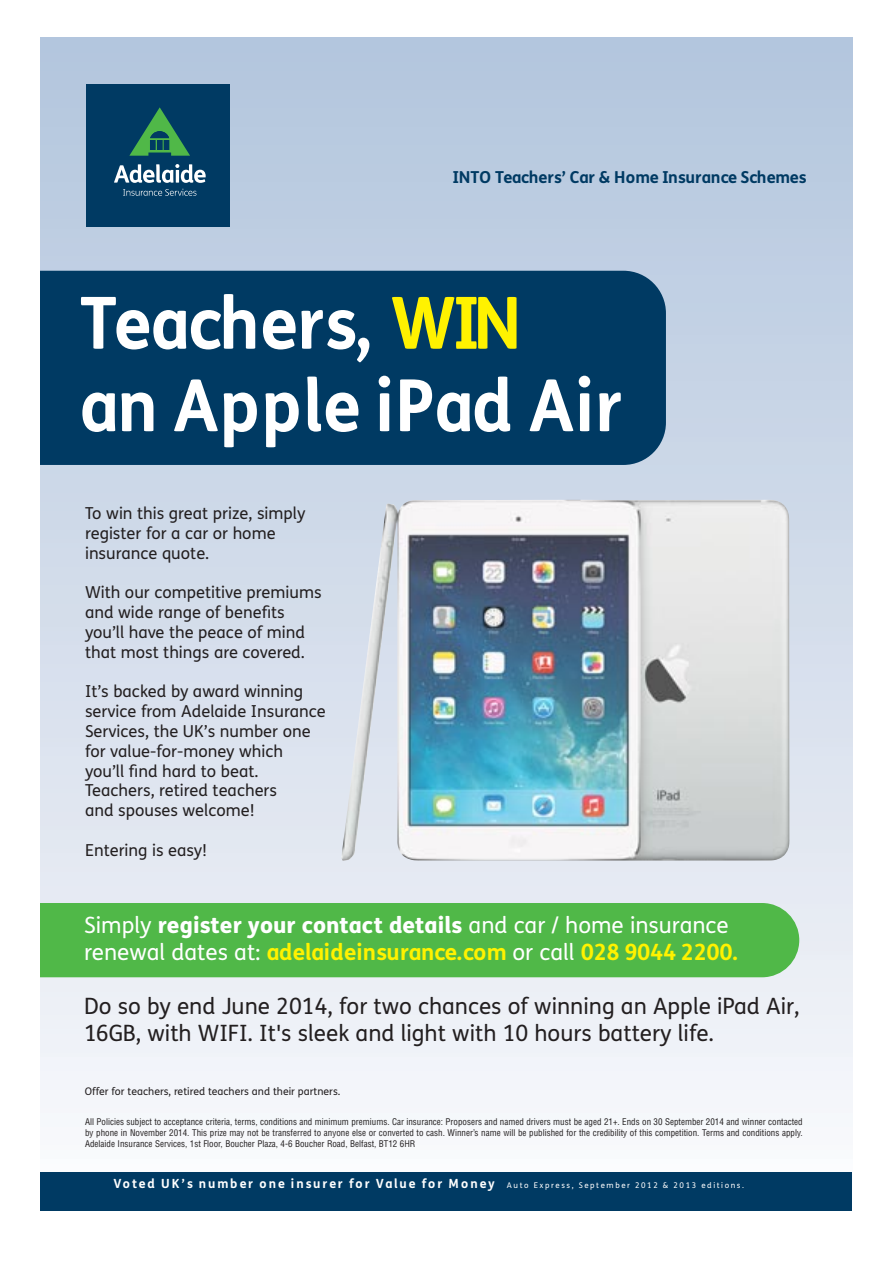
<style>
.page{position:relative;width:893px;height:1263px;background:#fff}
.page>*{position:absolute;margin:0;border:0;box-sizing:border-box;transform-origin:0 0}
.t1{font:700 72px/82.5px "FS Me";letter-spacing:-.005em;color:#fff;scale:.95 1}
.t2{font:22.5px/27px "FS Me";color:#231f20}
.t3{font:22.5px/27px "FS Me";color:#fff}
.t4{font:16.5px/19.8px "FS Me";color:#231f20}
.t5{font:700 16.5px "FS Me";letter-spacing:-.02em;color:#003a63}
.t6{font:700 12.6px "FS Me";letter-spacing:.155em;color:#fff}
.t7{font:10.5px "FS Me";color:#231f20}
.t8{font:condensed 9px/10.8px "Helvetica";color:#231f20;text-align:justify}
.s1{color:#fff200}
.s2{font-weight:800}
.s3{font-weight:700;color:#fff200}
.s4{font-weight:400;font-size:7.8px}
</style>
<div class="page">
<div style="left:40px;top:37px;width:812px;height:1166px;background:linear-gradient(to bottom,#b1c4dd,#f9f9fb)"></div>
<div style="left:40px;top:903px;width:759px;height:74px;background:#50b848"></div>
<div style="left:40px;top:271px;width:626px;height:194px;background:#003a63"></div>
<img style="left:341px;top:499px;width:450px;height:363px">
<div style="left:40px;top:1172px;width:812px;height:38px;background:#003a63"></div>
<div style="left:86px;top:84px;width:144px;height:143px;background:#003a63"></div>
<svg style="left:123px;top:189px;width:73px;height:7px"></svg>
<svg style="left:114px;top:164px;width:92px;height:19px"></svg>
<svg style="left:129px;top:107px;width:61px;height:49px"></svg>
<h3 class="t5" style="left:452px;top:167px;width:356px">INTO Teachers’ Car &amp; Home Insurance Schemes</h3>
<h1 class="t1" style="left:80px;top:283px;width:572px">Teachers, <span class="s1">WIN<br></span>an Apple iPad Air</h1>
<h3 class="t4" style="left:85px;top:505px;width:222px">To win this great prize, simply register for a car or home insurance quote.</h3>
<h3 class="t4" style="left:85px;top:584px;width:238px">With our competitive premiums and wide range of benefits you’ll have the peace of mind that most things are covered.</h3>
<h3 class="t4" style="left:85px;top:683px;width:242px">It’s backed by award winning service from Adelaide Insurance<br>Services, the UK’s number one for value-for-money which you’ll find hard to beat.<br>Teachers, retired teachers<br>and spouses welcome!</h3>
<h3 class="t4" style="left:85px;top:842px;width:124px">Entering is easy!</h3>
<h2 class="t3" style="left:84px;top:914px;width:655px">Simply <span class="s2">register your contact details</span> and car / home insurance renewal dates at: <span class="s3">adelaideinsurance.com</span> or call <span class="s3">028 9044 2200.</span></h2>
<h2 class="t2" style="left:84px;top:995px;width:717px">Do so by end June 2014, for two chances of winning an Apple iPad Air,<br>16GB, with WIFI. It's sleek and light with 10 hours battery life.</h2>
<p class="t7" style="left:85px;top:1088px;width:257px">Offer for teachers, retired teachers and their partners.</p>
<p class="t8" style="left:85px;top:1117px;width:719px">All Policies subject to acceptance criteria, terms, conditions and minimum premiums. Car insurance: Proposers and named drivers must be aged 21+. Ends on 30 September 2014 and winner contacted by phone in November 2014. This prize may not be transferred to anyone else or converted to cash. Winner’s name will be published for the credibility of this competition. Terms and conditions apply.<br>Adelaide Insurance Services, 1st Floor, Boucher Plaza, 4-6 Boucher Road, Belfast, BT12 6HR</p>
<h3 class="t6" style="left:113px;top:1176px;width:632px">Voted UK’s number one insurer for Value for Money <span class="s4">Auto Express, September 2012 &amp; 2013 editions.</span></h3>
</div>
